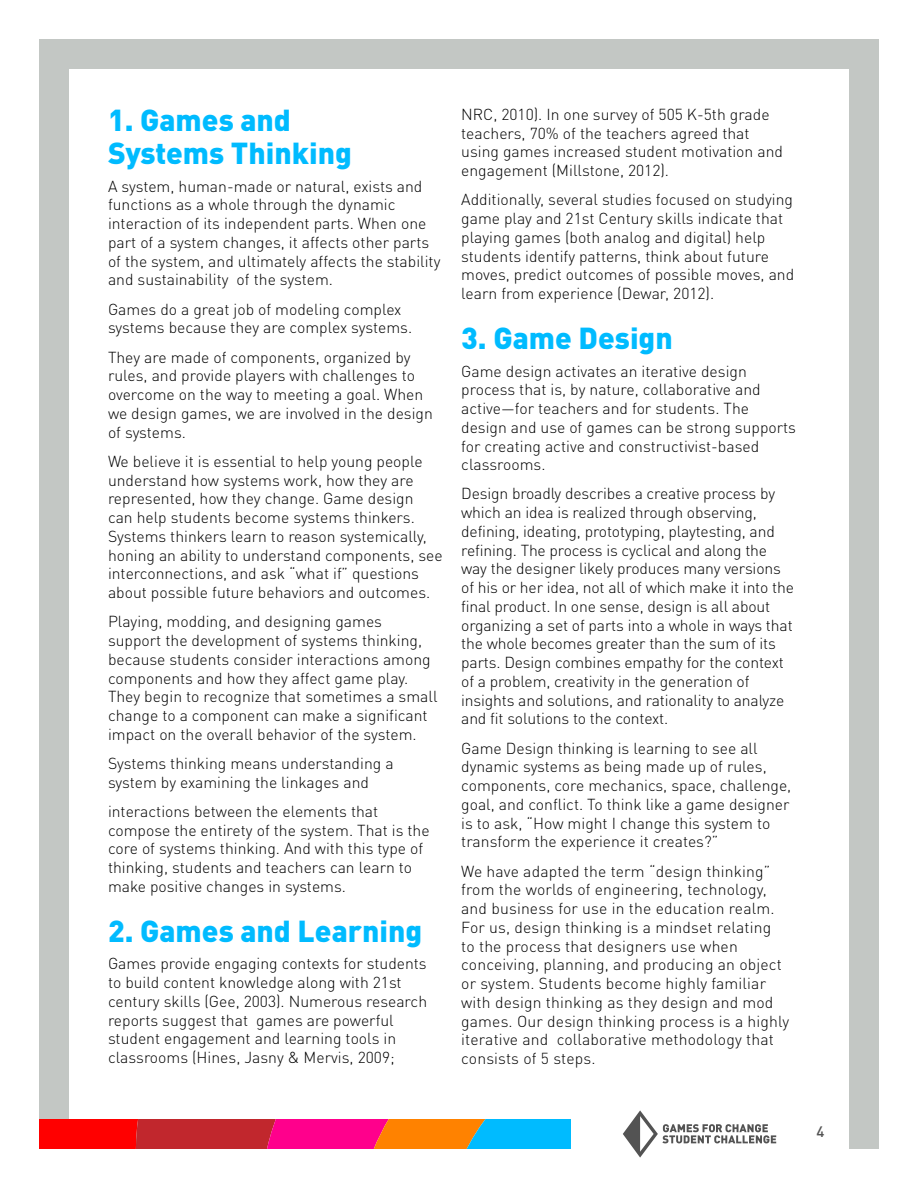
<style>
.page{position:relative;width:918px;height:1188px;background:#fff}
.page>*{position:absolute;margin:0;border:0;box-sizing:border-box;transform-origin:0 0}
.t1{font:900 30px/33px "DIN Pro";color:#0bf}
.t2{font:300 15.75px/18.8px "DIN Pro";color:#000}
.t3{font:500 15px "DIN Pro";color:#535353}
</style>
<div class="page">
<div style="left:39px;top:39px;width:840px;height:1110px;border:30px solid #c3c7c4"></div>
<div style="left:570px;top:1118px;width:279px;height:32px;background:#fff"></div>
<svg style="left:39px;top:1119px;width:531px;height:30px;background:#c24255"></svg>
<svg style="left:623px;top:1110px;width:153px;height:48px"></svg>
<h1 class="t1" style="left:108px;top:100px;width:245px">1. Games and<br>Systems Thinking</h1>
<p class="t2" style="left:108px;top:175px;width:334px">A system, human-made or natural, exists and functions as a whole through the dynamic interaction of its independent parts. When one part of a system changes, it affects other parts of the system, and ultimately affects the stability and sustainability of the system.</p>
<p class="t2" style="left:108px;top:298px;width:306px">Games do a great job of modeling complex systems because they are complex systems.</p>
<p class="t2" style="left:108px;top:346px;width:326px">They are made of components, organized by rules, and provide players with challenges to overcome on the way to meeting a goal. When we design games, we are involved in the design of systems.</p>
<p class="t2" style="left:108px;top:450px;width:336px">We believe it is essential to help young people understand how systems work, how they are represented, how they change. Game design<br>can help students become systems thinkers.<br>Systems thinkers learn to reason systemically, honing an ability to understand components, see interconnections, and ask “what if” questions about possible future behaviors and outcomes.</p>
<p class="t2" style="left:108px;top:611px;width:331px">Playing, modding, and designing games support the development of systems thinking, because students consider interactions among components and how they affect game play.<br>They begin to recognize that sometimes a small change to a component can make a significant impact on the overall behavior of the system.</p>
<p class="t2" style="left:108px;top:753px;width:287px">Systems thinking means understanding a system by examining the linkages and</p>
<p class="t2" style="left:108px;top:801px;width:323px">interactions between the elements that compose the entirety of the system. That is the core of systems thinking. And with this type of thinking, students and teachers can learn to make positive changes in systems.</p>
<h1 class="t1" style="left:108px;top:910px;width:316px">2. Games and Learning</h1>
<p class="t2" style="left:108px;top:953px;width:321px">Games provide engaging contexts for students to build content knowledge along with 21st century skills (Gee, 2003). Numerous research reports suggest that games are powerful student engagement and learning tools in classrooms (Hines, Jasny &amp; Mervis, 2009;</p>
<p class="t2" style="left:461px;top:104px;width:323px">NRC, 2010). In one survey of 505 K-5th grade teachers, 70% of the teachers agreed that using games increased student motivation and engagement (Millstone, 2012).</p>
<p class="t2" style="left:461px;top:189px;width:335px">Additionally, several studies focused on studying game play and 21st Century skills indicate that playing games (both analog and digital) help students identify patterns, think about future moves, predict outcomes of possible moves, and learn from experience (Dewar, 2012).</p>
<h1 class="t1" style="left:461px;top:318px;width:213px">3. Game Design</h1>
<p class="t2" style="left:461px;top:360px;width:336px">Game design activates an iterative design process that is, by nature, collaborative and active—for teachers and for students. The design and use of games can be strong supports for creating active and constructivist-based classrooms.</p>
<p class="t2" style="left:461px;top:483px;width:334px">Design broadly describes a creative process by which an idea is realized through observing, defining, ideating, prototyping, playtesting, and refining. The process is cyclical and along the way the designer likely produces many versions of his or her idea, not all of which make it into the final product. In one sense, design is all about organizing a set of parts into a whole in ways that the whole becomes greater than the sum of its parts. Design combines empathy for the context of a problem, creativity in the generation of insights and solutions, and rationality to analyze and fit solutions to the context.</p>
<p class="t2" style="left:461px;top:737px;width:332px">Game Design thinking is learning to see all dynamic systems as being made up of rules, components, core mechanics, space, challenge, goal, and conflict. To think like a game designer is to ask, “How might I change this system to transform the experience it creates?”</p>
<p class="t2" style="left:461px;top:860px;width:329px">We have adapted the term “design thinking” from the worlds of engineering, technology, and business for use in the education realm.<br>For us, design thinking is a mindset relating<br>to the process that designers use when conceiving, planning, and producing an object or system. Students become highly familiar with design thinking as they design and mod games. Our design thinking process is a highly iterative and collaborative methodology that consists of 5 steps.</p>
<p class="t3" style="left:816px;top:1119px;width:9px">4</p>
</div>
